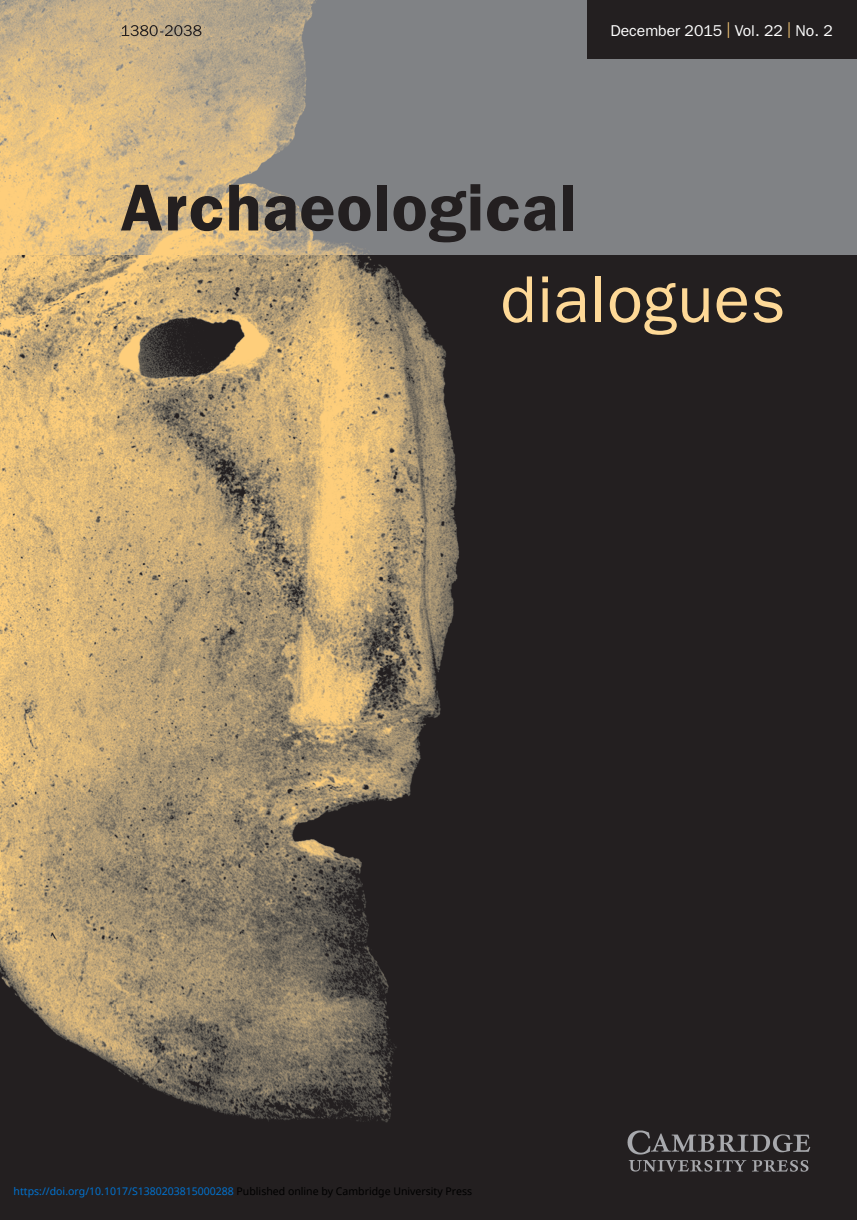
<style>
.page{position:relative;width:857px;height:1220px;background:#231f20}
.page>*{position:absolute;margin:0;border:0;box-sizing:border-box;transform-origin:0 0}
.t1{font:600 66.5px "Franklin Gothic";letter-spacing:.015em;color:#231f20}
.t2{font:66.5px "Franklin Gothic";letter-spacing:.01em;color:#fed997}
.t3{font:15.75px "Franklin Gothic";color:#fff}
.t4{font:10.5px "Noto Sans";color:#0172cf}
.s1{color:#fece7a}
.s2{color:#000}
</style>
<div class="page">
<img style="left:0;top:255px;width:459px;height:868px">
<div style="left:0;top:0;width:857px;height:255px;background:#808285"></div>
<img style="left:0;top:0;width:369px;height:255px">
<svg style="left:122px;top:25px;width:79px;height:11px"></svg>
<div style="left:587px;top:0;width:270px;height:59px;background:#231f20"></div>
<img style="left:627px;top:1130px;width:184px;height:42px">
<h2 class="t3" style="left:610px;top:25px;width:224px">December 2015 <span class="s1">|</span> Vol. 22 <span class="s1">|</span> No. 2</h2>
<h1 class="t1" style="left:121px;top:185px;width:457px">Archaeological</h1>
<h1 class="t2" style="left:500px;top:276px;width:286px">dialogues</h1>
<p class="t4" style="left:14px;top:1184px;width:460px">https://doi.org/10.1017/S1380203815000288 <span class="s2">Published online by Cambridge University Press</span></p>
</div>
